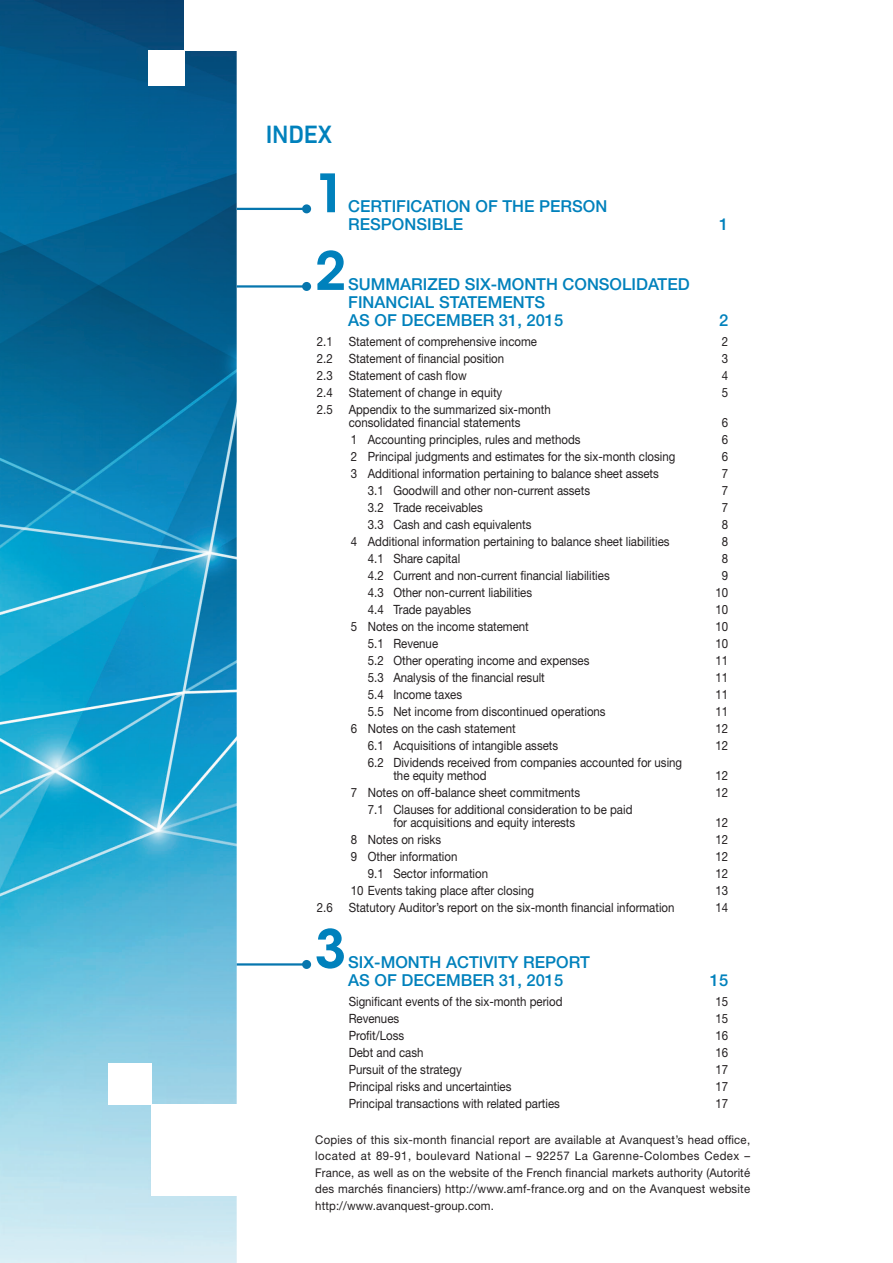
<style>
.page{position:relative;width:893px;height:1263px;background:#fff}
.page>*{position:absolute;margin:0;border:0;box-sizing:border-box;transform-origin:0 0}
.t1{font:600 52.5px "ITC Avant Garde Std";color:#0081bc}
.t2{font:500 25.5px "DIN Next LT Pro";letter-spacing:-.01em;color:#0081bc}
.t3{font:500 16.5px/18px "Helvetica Neue LT Std";color:#0081bc}
.t4{font:12.75px/12.8px "Helvetica Neue LT Std";color:#231f20;scale:.9 1}
.t5{font:12px/16.5px "Helvetica Neue LT Std";letter-spacing:.01em;color:#231f20;text-align:justify;scale:.95 1}
</style>
<div class="page">
<img style="left:0;top:0;width:237px;height:1263px">
<hr style="left:237px;top:208px;width:70px;height:2px;background:#0676ae">
<div style="left:302px;top:204px;width:9px;height:9px;background:#0676ae;border-radius:50%"></div>
<hr style="left:237px;top:285px;width:70px;height:3px;background:#0676ae">
<div style="left:302px;top:282px;width:9px;height:9px;background:#0676ae;border-radius:50%"></div>
<hr style="left:237px;top:963px;width:70px;height:3px;background:#0676ae">
<div style="left:302px;top:960px;width:9px;height:9px;background:#0676ae;border-radius:50%"></div>
<img style="left:184px;top:0;width:53px;height:51px">
<img style="left:148px;top:51px;width:36px;height:34px">
<img style="left:109px;top:1063px;width:43px;height:42px">
<img style="left:152px;top:1105px;width:85px;height:91px">
<h2 class="t2" style="left:266px;top:126px;width:68px">INDEX</h2>
<h1 class="t1" style="left:315px;top:173px;width:33px">1</h1>
<p class="t3" style="left:348px;top:199px;width:260px">CERTIFICATION OF THE PERSON<br>RESPONSIBLE</p>
<h1 class="t1" style="left:315px;top:251px;width:33px">2</h1>
<p class="t3" style="left:348px;top:277px;width:343px">SUMMARIZED SIX-MONTH CONSOLIDATED<br>FINANCIAL STATEMENTS<br>AS OF DECEMBER 31, 2015</p>
<p class="t3" style="left:719px;top:217px;width:11px">1</p>
<p class="t3" style="left:719px;top:313px;width:11px">2</p>
<p class="t4" style="left:317px;top:337px;width:19px">2.1</p>
<p class="t4" style="left:349px;top:337px;width:211px">Statement of comprehensive income</p>
<p class="t4" style="left:722px;top:337px;width:9px">2</p>
<p class="t4" style="left:317px;top:354px;width:19px">2.2</p>
<p class="t4" style="left:349px;top:354px;width:174px">Statement of financial position</p>
<p class="t4" style="left:722px;top:354px;width:9px">3</p>
<p class="t4" style="left:317px;top:371px;width:19px">2.3</p>
<p class="t4" style="left:349px;top:371px;width:133px">Statement of cash flow</p>
<p class="t4" style="left:722px;top:371px;width:9px">4</p>
<p class="t4" style="left:317px;top:388px;width:19px">2.4</p>
<p class="t4" style="left:349px;top:388px;width:172px">Statement of change in equity</p>
<p class="t4" style="left:722px;top:388px;width:9px">5</p>
<p class="t4" style="left:317px;top:405px;width:19px">2.5</p>
<p class="t4" style="left:349px;top:405px;width:226px">Appendix to the summarized six-month consolidated financial statements</p>
<p class="t4" style="left:722px;top:417px;width:9px">6</p>
<p class="t4" style="left:351px;top:434px;width:257px">1 Accounting principles, rules and methods</p>
<p class="t4" style="left:722px;top:434px;width:9px">6</p>
<p class="t4" style="left:351px;top:451px;width:362px">2 Principal judgments and estimates for the six-month closing</p>
<p class="t4" style="left:722px;top:451px;width:9px">6</p>
<p class="t4" style="left:351px;top:468px;width:344px">3 Additional information pertaining to balance sheet assets</p>
<p class="t4" style="left:722px;top:468px;width:9px">7</p>
<p class="t4" style="left:368px;top:485px;width:249px">3.1 Goodwill and other non-current assets</p>
<p class="t4" style="left:722px;top:485px;width:9px">7</p>
<p class="t4" style="left:368px;top:502px;width:129px">3.2 Trade receivables</p>
<p class="t4" style="left:722px;top:502px;width:9px">7</p>
<p class="t4" style="left:368px;top:519px;width:183px">3.3 Cash and cash equivalents</p>
<p class="t4" style="left:722px;top:519px;width:9px">8</p>
<p class="t4" style="left:351px;top:536px;width:356px">4 Additional information pertaining to balance sheet liabilities</p>
<p class="t4" style="left:722px;top:536px;width:9px">8</p>
<p class="t4" style="left:368px;top:553px;width:104px">4.1 Share capital</p>
<p class="t4" style="left:722px;top:553px;width:9px">8</p>
<p class="t4" style="left:368px;top:570px;width:270px">4.2 Current and non-current financial liabilities</p>
<p class="t4" style="left:722px;top:570px;width:9px">9</p>
<p class="t4" style="left:368px;top:587px;width:184px">4.3 Other non-current liabilities</p>
<p class="t4" style="left:715px;top:587px;width:16px">10</p>
<p class="t4" style="left:368px;top:604px;width:116px">4.4 Trade payables</p>
<p class="t4" style="left:715px;top:604px;width:16px">10</p>
<p class="t4" style="left:351px;top:621px;width:199px">5 Notes on the income statement</p>
<p class="t4" style="left:715px;top:621px;width:16px">10</p>
<p class="t4" style="left:368px;top:638px;width:80px">5.1 Revenue</p>
<p class="t4" style="left:715px;top:638px;width:16px">10</p>
<p class="t4" style="left:368px;top:655px;width:248px">5.2 Other operating income and expenses</p>
<p class="t4" style="left:715px;top:655px;width:16px">11</p>
<p class="t4" style="left:368px;top:672px;width:198px">5.3 Analysis of the financial result</p>
<p class="t4" style="left:715px;top:672px;width:16px">11</p>
<p class="t4" style="left:368px;top:689px;width:106px">5.4 Income taxes</p>
<p class="t4" style="left:715px;top:689px;width:16px">11</p>
<p class="t4" style="left:368px;top:707px;width:266px">5.5 Net income from discontinued operations</p>
<p class="t4" style="left:715px;top:707px;width:16px">11</p>
<p class="t4" style="left:351px;top:724px;width:185px">6 Notes on the cash statement</p>
<p class="t4" style="left:715px;top:724px;width:16px">12</p>
<p class="t4" style="left:368px;top:741px;width:213px">6.1 Acquisitions of intangible assets</p>
<p class="t4" style="left:715px;top:741px;width:16px">12</p>
<p class="t4" style="left:393px;top:758px;width:322px;text-indent:-26px">6.2 Dividends received from companies accounted for using the equity method</p>
<p class="t4" style="left:715px;top:770px;width:16px">12</p>
<p class="t4" style="left:351px;top:787px;width:256px">7 Notes on off-balance sheet commitments</p>
<p class="t4" style="left:715px;top:787px;width:16px">12</p>
<p class="t4" style="left:393px;top:804px;width:267px;text-indent:-26px">7.1 Clauses for additional consideration to be paid for acquisitions and equity interests</p>
<p class="t4" style="left:715px;top:817px;width:16px">12</p>
<p class="t4" style="left:351px;top:834px;width:102px">8 Notes on risks</p>
<p class="t4" style="left:715px;top:834px;width:16px">12</p>
<p class="t4" style="left:351px;top:851px;width:120px">9 Other information</p>
<p class="t4" style="left:715px;top:851px;width:16px">12</p>
<p class="t4" style="left:368px;top:868px;width:135px">9.1 Sector information</p>
<p class="t4" style="left:715px;top:868px;width:16px">12</p>
<p class="t4" style="left:351px;top:885px;width:205px">10 Events taking place after closing</p>
<p class="t4" style="left:715px;top:885px;width:16px">13</p>
<p class="t4" style="left:317px;top:902px;width:19px">2.6</p>
<p class="t4" style="left:349px;top:902px;width:364px">Statutory Auditor’s report on the six-month financial information</p>
<p class="t4" style="left:715px;top:902px;width:16px">14</p>
<h1 class="t1" style="left:315px;top:929px;width:33px">3</h1>
<p class="t3" style="left:348px;top:955px;width:243px">SIX-MONTH ACTIVITY REPORT<br>AS OF DECEMBER 31, 2015</p>
<p class="t3" style="left:710px;top:973px;width:20px">15</p>
<p class="t4" style="left:349px;top:997px;width:239px">Significant events of the six-month period</p>
<p class="t4" style="left:715px;top:997px;width:16px">15</p>
<p class="t4" style="left:349px;top:1014px;width:58px">Revenues</p>
<p class="t4" style="left:715px;top:1014px;width:16px">15</p>
<p class="t4" style="left:349px;top:1031px;width:63px">Profit/Loss</p>
<p class="t4" style="left:715px;top:1031px;width:16px">16</p>
<p class="t4" style="left:349px;top:1048px;width:85px">Debt and cash</p>
<p class="t4" style="left:715px;top:1048px;width:16px">16</p>
<p class="t4" style="left:349px;top:1065px;width:127px">Pursuit of the strategy</p>
<p class="t4" style="left:715px;top:1065px;width:16px">17</p>
<p class="t4" style="left:349px;top:1082px;width:182px">Principal risks and uncertainties</p>
<p class="t4" style="left:715px;top:1082px;width:16px">17</p>
<p class="t4" style="left:349px;top:1099px;width:236px">Principal transactions with related parties</p>
<p class="t4" style="left:715px;top:1099px;width:16px">17</p>
<p class="t5" style="left:315px;top:1132px;width:459px">Copies of this six-month financial report are available at Avanquest’s head office, located at 89-91, boulevard National – 92257 La Garenne-Colombes Cedex – France, as well as on the website of the French financial markets authority (Autorité des marchés financiers) http://www.amf-france.org and on the Avanquest website http:// www. avanquest-group.com.</p>
</div>
